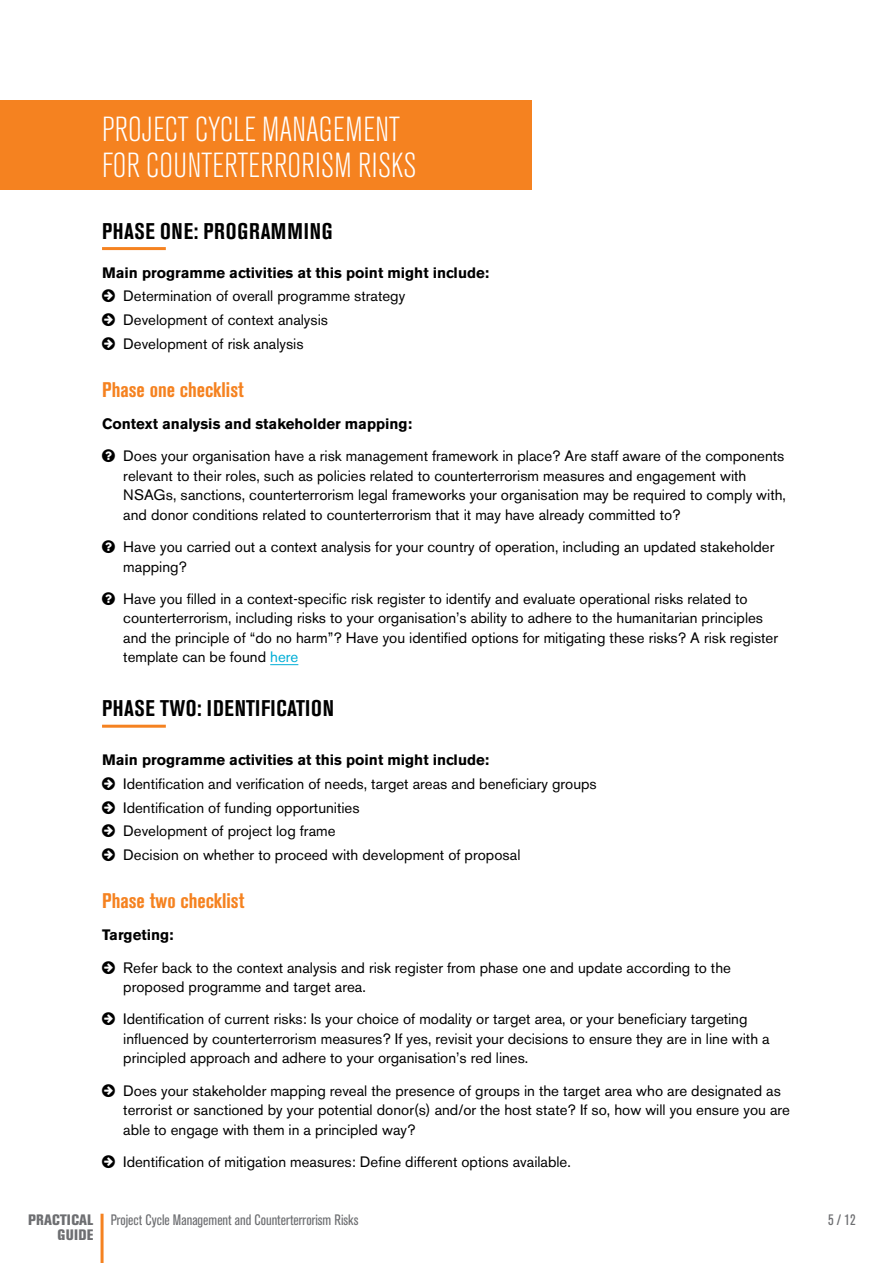
<style>
.page{position:relative;width:893px;height:1263px;background:#fff}
.page>*{position:absolute;margin:0;border:0;box-sizing:border-box;transform-origin:0 0}
.t1{font:300 condensed 34.5px/36px "Akzidenz Grotesk BE";letter-spacing:.01em;color:#fff}
.t2{font:700 condensed 22.5px "Akzidenz Grotesk BE";letter-spacing:.035em;color:#000}
.t3{font:700 condensed 21px "Akzidenz Grotesk BE";color:#f58220}
.t4{font:15px/19.5px "Akzidenz Grotesk BE";color:#000}
.t5{font:700 15px "Akzidenz Grotesk BE";color:#000}
.t6{font:condensed 15px "Akzidenz Grotesk BE";color:#6d6e71}
.t7{font:800 condensed 15px/15px "Akzidenz Grotesk BE";letter-spacing:.02em;color:#6d6e71;text-align:right}
.s1{color:#00aed6}
</style>
<div class="page">
<div style="left:0;top:100px;width:531px;height:89px;background:#f58220"></div>
<hr style="left:102px;top:247px;width:64px;height:3px;background:#f58220">
<svg style="left:270px;top:664px;width:28px;height:1px"></svg>
<hr style="left:102px;top:725px;width:64px;height:3px;background:#f58220">
<hr style="left:101px;top:1214px;width:3px;height:49px;background:#f58220">
<h1 class="t1" style="left:102px;top:112px;width:316px">PROJECT CYCLE MANAGEMENT<br>FOR COUNTERTERRORISM RISKS</h1>
<h2 class="t2" style="left:102px;top:218px;width:232px">PHASE ONE: PROGRAMMING</h2>
<p class="t5" style="left:102px;top:264px;width:389px">Main programme activities at this point might include:</p>
<p class="t4" style="left:123px;top:284px;width:283px;line-height:23.7px">Determination of overall programme strategy<br>Development of context analysis<br>Development of risk analysis</p>
<h3 class="t3" style="left:102px;top:378px;width:143px">Phase one checklist</h3>
<p class="t5" style="left:102px;top:415px;width:311px">Context analysis and stakeholder mapping:</p>
<p class="t4" style="left:123px;top:446px;width:664px">Does your organisation have a risk management framework in place? Are staff aware of the components relevant to their roles, such as policies related to counterterrorism measures and engagement with NSAGs, sanctions, counterterrorism legal frameworks your organisation may be required to comply with, and donor conditions related to counterterrorism that it may have already committed to?</p>
<p class="t4" style="left:123px;top:537px;width:653px">Have you carried out a context analysis for your country of operation, including an updated stakeholder mapping?</p>
<p class="t4" style="left:123px;top:589px;width:656px">Have you filled in a context-specific risk register to identify and evaluate operational risks related to counterterrorism, including risks to your organisation’s ability to adhere to the humanitarian principles and the principle of “do no harm”? Have you identified options for mitigating these risks? A risk register template can be found <span class="s1">here</span></p>
<h2 class="t2" style="left:102px;top:695px;width:233px">PHASE TWO: IDENTIFICATION</h2>
<p class="t5" style="left:102px;top:751px;width:389px">Main programme activities at this point might include:</p>
<p class="t4" style="left:123px;top:772px;width:475px;line-height:23.7px">Identification and verification of needs, target areas and beneficiary groups Identification of funding opportunities<br>Development of project log frame<br>Decision on whether to proceed with development of proposal</p>
<h3 class="t3" style="left:102px;top:889px;width:144px">Phase two checklist</h3>
<p class="t5" style="left:102px;top:926px;width:73px">Targeting:</p>
<p class="t4" style="left:123px;top:958px;width:609px">Refer back to the context analysis and risk register from phase one and update according to the proposed programme and target area.</p>
<p class="t4" style="left:123px;top:1009px;width:648px">Identification of current risks: Is your choice of modality or target area, or your beneficiary targeting influenced by counterterrorism measures? If yes, revisit your decisions to ensure they are in line with a principled approach and adhere to your organisation’s red lines.</p>
<p class="t4" style="left:123px;top:1081px;width:668px">Does your stakeholder mapping reveal the presence of groups in the target area who are designated as terrorist or sanctioned by your potential donor(s) and/or the host state? If so, how will you ensure you are able to engage with them in a principled way?</p>
<p class="t4" style="left:123px;top:1152px;width:449px">Identification of mitigation measures: Define different options available.</p>
<p class="t7" style="left:28px;top:1212px;width:67px">PRACTICAL<br>GUIDE</p>
<p class="t6" style="left:111px;top:1211px;width:249px">Project Cycle Management and Counterterrorism Risks</p>
<p class="t6" style="left:828px;top:1211px;width:29px">5 / 12</p>
</div>
